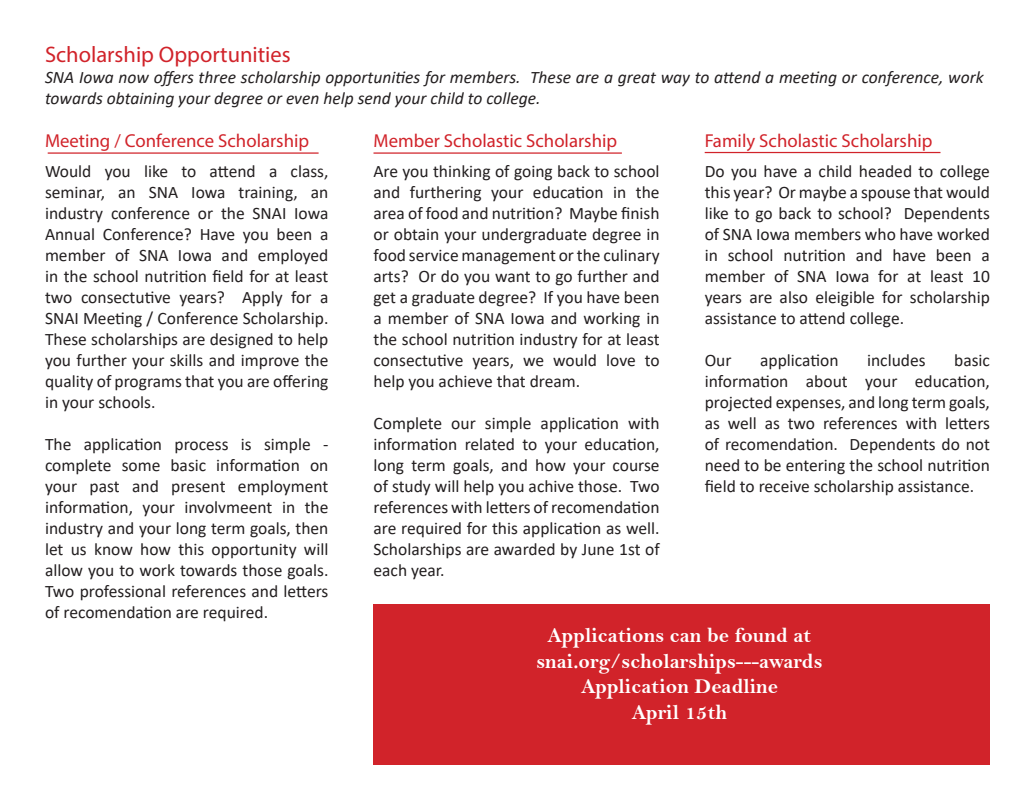
<style>
.page{position:relative;width:1035px;height:810px;background:#fff}
.page>*{position:absolute;margin:0;border:0;box-sizing:border-box;transform-origin:0 0}
.t1{font:22.5px "Myriad Pro";color:#d1232a}
.t2{font:21.25px "Bell MT Bold";color:#fff}
.t3{font:18.75px "Myriad Pro";color:#d1232a}
.t4{font:17.5px/21px "Calibri";color:#231f20;text-align:justify}
.t5{font:italic 17.5px/21px "Calibri";color:#231f20}
</style>
<div class="page">
<div style="left:373px;top:605px;width:617px;height:160px;background:#d1232a"></div>
<hr style="left:48px;top:152px;width:271px;height:2px;background:#d1232a">
<hr style="left:373px;top:152px;width:249px;height:2px;background:#d1232a">
<hr style="left:705px;top:152px;width:236px;height:1px;background:#d1232a">
<p class="t1" style="left:45px;top:40px;width:247px">Scholarship Opportunities</p>
<p class="t5" style="left:45px;top:66px;width:940px">SNA Iowa now offers three scholarship opportunities for members. These are a great way to attend a meeting or conference, work towards obtaining your degree or even help send your child to college.</p>
<p class="t3" style="left:373px;top:129px;width:245px">Member Scholastic Scholarship</p>
<p class="t4" style="left:373px;top:160px;width:288px">Are you thinking of going back to school and furthering your education in the area of food and nutrition? Maybe finish or obtain your undergraduate degree in food service management or the culinary arts? Or do you want to go further and get a graduate degree? If you have been a member of SNA Iowa and working in the school nutrition industry for at least consectutive years, we would love to help you achieve that dream.</p>
<p class="t4" style="left:373px;top:412px;width:288px">Complete our simple application with information related to your education, long term goals, and how your course of study will help you achive those. Two references with letters of recomendation are required for this application as well.<br>Scholarships are awarded by June 1st of each year.</p>
<p class="t3" style="left:705px;top:129px;width:229px">Family Scholastic Scholarship</p>
<p class="t4" style="left:705px;top:160px;width:287px">Do you have a child headed to college this year? Or maybe a spouse that would like to go back to school? Dependents of SNA Iowa members who have worked in school nutrition and have been a member of SNA Iowa for at least 10 years are also eleigible for scholarship assistance to attend college.</p>
<p class="t4" style="left:705px;top:349px;width:28px">Our</p>
<p class="t4" style="left:760px;top:349px;width:80px">application</p>
<p class="t4" style="left:867px;top:349px;width:60px">includes</p>
<p class="t3" style="left:45px;top:129px;width:266px">Meeting / Conference Scholarship</p>
<p class="t4" style="left:45px;top:161px;width:285px">Would you like to attend a class, seminar, an SNA Iowa training, an industry conference or the SNAI Iowa Annual Conference? Have you been a member of SNA Iowa and employed in the school nutrition field for at least two consectutive years? Apply for a SNAI Meeting / Conference Scholarship.<br>These scholarships are designed to help you further your skills and improve the quality of programs that you are offering in your schools.</p>
<p class="t4" style="left:45px;top:434px;width:285px">The application process is simple - complete some basic information on your past and present employment information, your involvmeent in the industry and your long term goals, then let us know how this opportunity will allow you to work towards those goals.<br>Two professional references and letters of recomendation are required.</p>
<p class="t4" style="left:705px;top:349px;width:287px;text-indent:249px">basic information about your education, projected expenses, and long term goals, as well as two references with letters of recomendation. Dependents do not need to be entering the school nutrition field to receive scholarship assistance.</p>
<p class="t2" style="left:548px;top:623px;width:265px">Applications can be found at</p>
<p class="t2" style="left:536px;top:648px;width:288px">snai.org/scholarships---awards</p>
<p class="t2" style="left:581px;top:674px;width:198px">Application Deadline</p>
<p class="t2" style="left:632px;top:699px;width:97px">April 15th</p>
</div>
